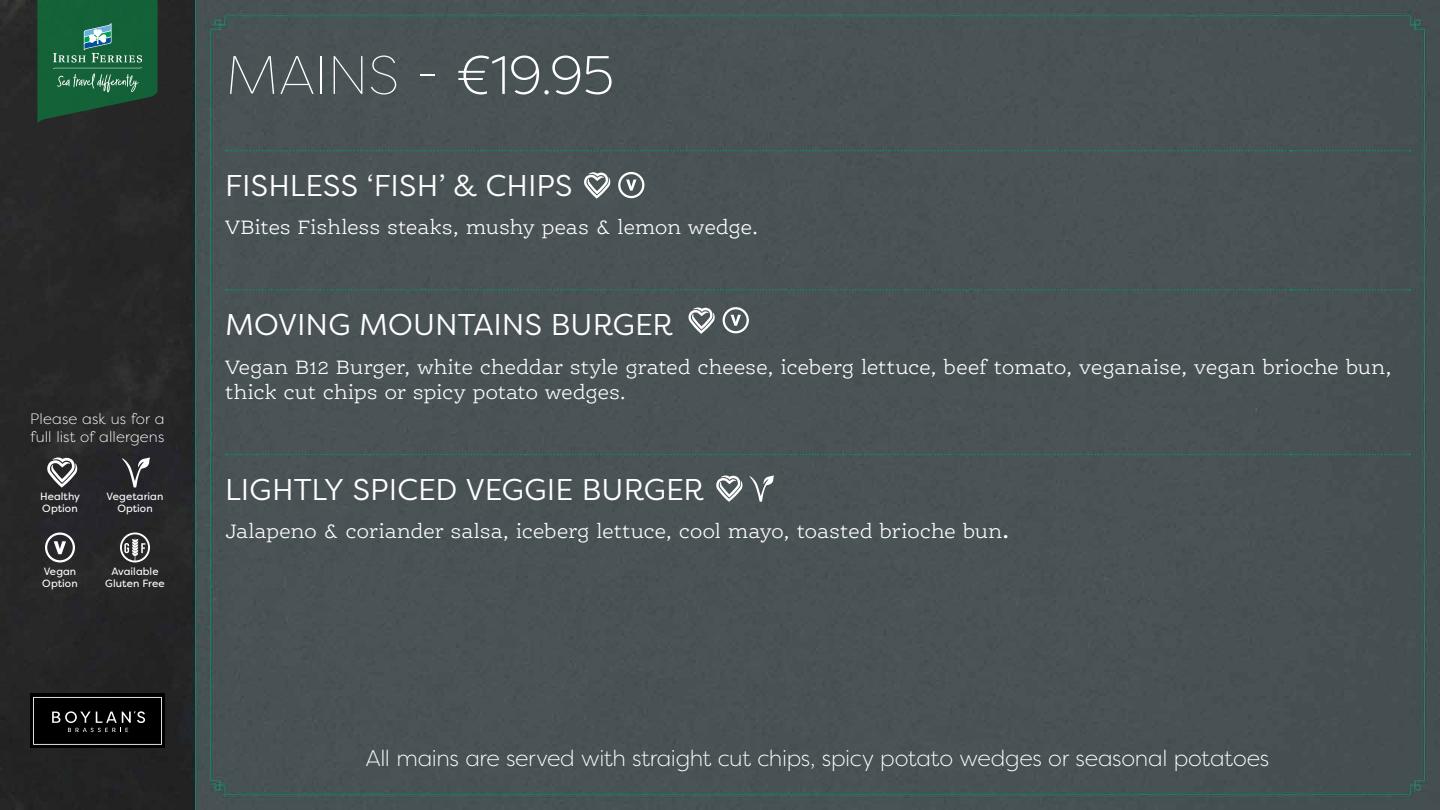
<style>
.page{position:relative;width:1440px;height:810px;background:#fff}
.page>*{position:absolute;margin:0;border:0;box-sizing:border-box;transform-origin:0 0}
.t1{font:100 54px "Filson Pro";letter-spacing:-.005em;color:#fff}
.t2{font:30px "Filson Pro";color:#fff}
.t3{font:300 22.5px "Filson Pro";letter-spacing:-.015em;color:#fff}
.t4{font:300 21px/25.5px "Ernestine Pro";letter-spacing:-.015em;color:#fff}
.t5{font:800 18px "Filson Pro";color:#fff}
.t6{font:300 15px/18px "Filson Pro";letter-spacing:.01em;color:#fff}
.t7{font:10.5px/12px "Filson Pro";letter-spacing:.005em;color:#fff;text-align:center}
.s1{font-weight:300}
.s2{font-weight:600}
</style>
<div class="page">
<img style="left:0;top:0;width:1440px;height:810px">
<svg style="left:226px;top:150px;width:1184px;height:2px;background:#356458"></svg>
<svg style="left:226px;top:289px;width:1184px;height:2px;background:#356458"></svg>
<svg style="left:226px;top:454px;width:1184px;height:1px"></svg>
<div style="left:30px;top:694px;width:135px;height:54px;background:#000"></div>
<svg style="left:33px;top:697px;width:129px;height:48px"></svg>
<svg style="left:38px;top:0;width:119px;height:123px;background:#226342"></svg>
<svg style="left:120px;top:532px;width:30px;height:31px"></svg>
<svg style="left:47px;top:458px;width:31px;height:30px"></svg>
<svg style="left:122px;top:457px;width:28px;height:31px"></svg>
<div style="left:45px;top:532px;width:30px;height:30px;border:2px solid #fff;border-radius:50%"></div>
<svg style="left:54px;top:542px;width:12px;height:12px"></svg>
<svg style="left:749px;top:475px;width:25px;height:27px"></svg>
<div style="left:723px;top:307px;width:26px;height:26px;border:2px solid #fff;border-radius:50%"></div>
<svg style="left:731px;top:315px;width:10px;height:11px"></svg>
<div style="left:618px;top:172px;width:26px;height:26px;border:2px solid #fff;border-radius:50%"></div>
<svg style="left:626px;top:180px;width:10px;height:11px"></svg>
<svg style="left:689px;top:308px;width:26px;height:26px"></svg>
<svg style="left:584px;top:172px;width:27px;height:27px"></svg>
<svg style="left:716px;top:476px;width:27px;height:26px"></svg>
<p class="t6" style="left:30px;top:410px;width:136px">Please ask us for a full list of allergens</p>
<p class="t7" style="left:40px;top:491px;width:41px;text-align:left">Healthy<br>Option</p>
<p class="t5" style="left:54px;top:537px;width:14px">V</p>
<p class="t7" style="left:42px;top:566px;width:37px;text-align:left">Vegan<br>Option</p>
<p class="t7" style="left:107px;top:491px;width:58px">Vegetarian<br>Option</p>
<p class="t7" style="left:105px;top:566px;width:61px">Available<br>Gluten Free</p>
<h1 class="t1" style="left:226px;top:41px;width:390px">MAINS - <span class="s1">€19.95</span></h1>
<h2 class="t2" style="left:225px;top:166px;width:349px">FISHLESS ‘FISH’ &amp; CHIPS</h2>
<p class="t4" style="left:225px;top:214px;width:535px">VBites Fishless steaks, mushy peas &amp; lemon wedge.</p>
<h2 class="t2" style="left:225px;top:305px;width:449px">MOVING MOUNTAINS BURGER</h2>
<p class="t4" style="left:225px;top:353px;width:1168px">Vegan B12 Burger, white cheddar style grated cheese, iceberg lettuce, beef tomato, veganaise, vegan brioche bun, thick cut chips or spicy potato wedges.</p>
<h2 class="t2" style="left:225px;top:469px;width:480px">LIGHTLY SPICED VEGGIE BURGER</h2>
<p class="t4" style="left:225px;top:518px;width:786px">Jalapeno &amp; coriander salsa, iceberg lettuce, cool mayo, toasted brioche bun<span class="s2">.</span></p>
<p class="t3" style="left:366px;top:744px;width:905px">All mains are served with straight cut chips, spicy potato wedges or seasonal potatoes</p>
</div>
